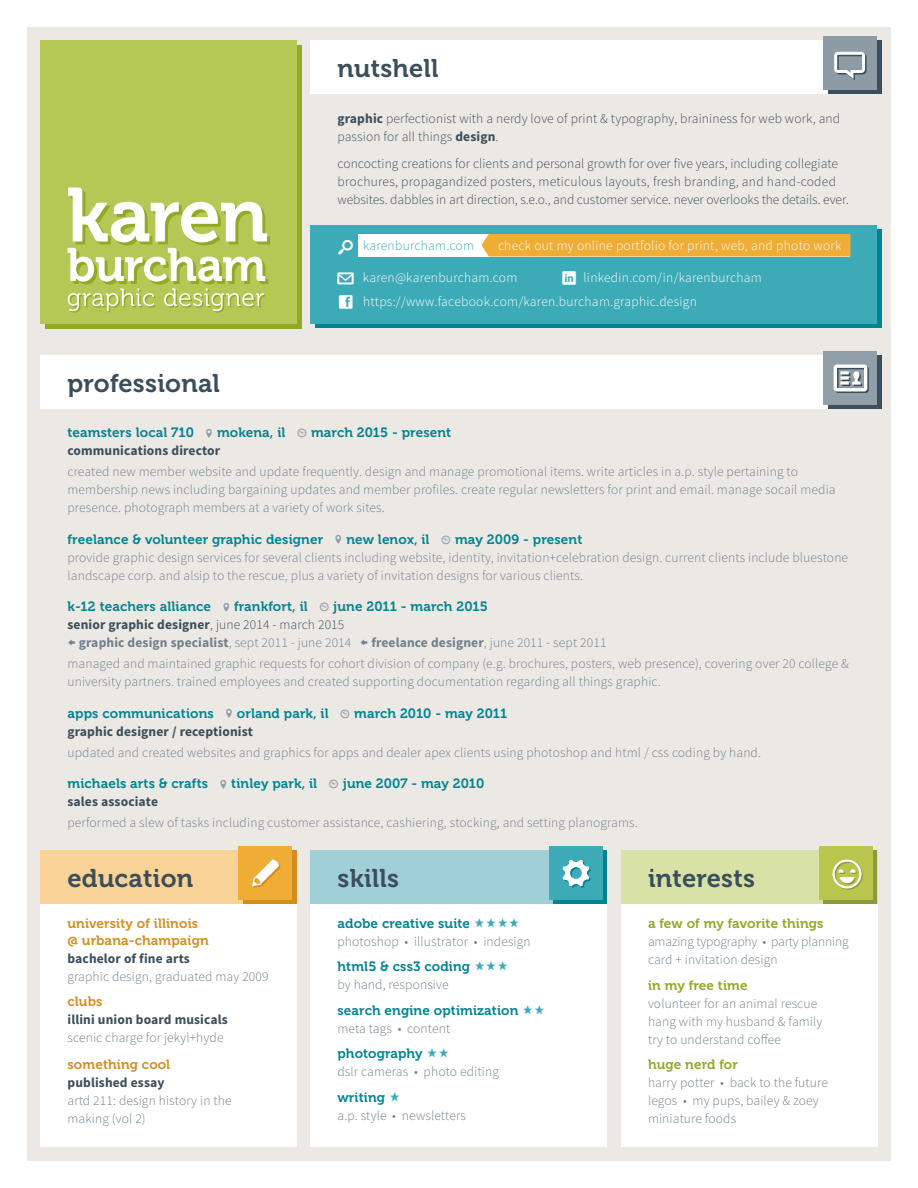
<style>
.page{position:relative;width:918px;height:1188px;background:#fff}
.page>*{position:absolute;margin:0;border:0;box-sizing:border-box;transform-origin:0 0}
.t1{font:25.5px "Museo 700";letter-spacing:.01em;color:#3b4e5b}
.t2{font:24px "Modern Pictograms";color:#fff}
.t3{font:300 13.5px/18px "Source Sans Pro";letter-spacing:.01em;color:#70808c}
.t4{font:300 13.5px/18px "Source Sans Pro";letter-spacing:.005em;color:#3b4e5b}
.t5{font:13.5px "Museo 700";letter-spacing:.01em;color:#008492}
.t6{font:300 13.5px "Source Sans Pro";letter-spacing:.02em;color:#fff}
.t7{font:700 13.5px/18px "Source Sans Pro";letter-spacing:.01em;color:#70808c}
.t8{font:700 13.5px "Source Sans Pro";letter-spacing:.01em;color:#3b4e5b}
.t9{font:13.5px/16.5px "Museo 700";letter-spacing:.01em;color:#d48d1d}
.t10{font:300 13.5px/18px "Source Sans Pro";letter-spacing:-.01em;color:#70808c}
.t11{font:13.5px "Museo 700";letter-spacing:.01em;color:#91a925}
.t12{font:300 13.5px "Source Sans Pro";letter-spacing:.02em;color:#3daab8}
.s1{font-weight:700}
.s2{font-family:"Entypo";font-size:22.5px;color:#8c9ba6}
.s3{font-family:"Modern Pictograms";color:#8c9ba6}
.s4{color:#3b4e5b}
.s5{font-weight:300;color:#3b4e5b}
.s6{font-family:"Entypo";font-weight:400;font-size:18px}
.s7{font-weight:300}
.s8{font-weight:700;color:#3b4e5b}
.s9{font-family:"Entypo";font-size:21px;color:#3daab8}
</style>
<div class="page">
<div style="left:27px;top:27px;width:864px;height:1134px;background:#ece9e4"></div>
<div style="left:45px;top:45px;width:257px;height:283px;background:#91a925"></div>
<div style="left:40px;top:40px;width:257px;height:284px;background:#b5c855"></div>
<svg style="left:67px;top:187px;width:203px;height:126px"></svg>
<div style="left:315px;top:230px;width:567px;height:98px;background:#008492"></div>
<div style="left:310px;top:225px;width:568px;height:99px;background:#3daab8"></div>
<div style="left:358px;top:234px;width:492px;height:22px;background:#fff"></div>
<div style="left:482px;top:234px;width:369px;height:22px;background:#f0ad35"></div>
<div style="left:310px;top:40px;width:568px;height:54px;background:#fff"></div>
<div style="left:828px;top:40px;width:54px;height:54px;background:#3b4e5b"></div>
<div style="left:824px;top:36px;width:54px;height:54px;background:#8c9ba6"></div>
<svg style="left:834px;top:52px;width:33px;height:28px"></svg>
<div style="left:40px;top:356px;width:838px;height:54px;background:#fff"></div>
<div style="left:828px;top:356px;width:54px;height:54px;background:#3b4e5b"></div>
<div style="left:824px;top:351px;width:54px;height:54px;background:#909ea7"></div>
<svg style="left:834px;top:364px;width:35px;height:29px"></svg>
<div style="left:621px;top:850px;width:257px;height:298px;background:#fff"></div>
<div style="left:621px;top:850px;width:257px;height:54px;background:#d8e1a6"></div>
<div style="left:824px;top:850px;width:54px;height:54px;background:#8e9b3b"></div>
<div style="left:819px;top:846px;width:54px;height:54px;background:#b8c64d"></div>
<svg style="left:832px;top:859px;width:31px;height:31px"></svg>
<div style="left:310px;top:850px;width:298px;height:298px;background:#fff"></div>
<div style="left:310px;top:850px;width:298px;height:54px;background:#a1cfd8"></div>
<div style="left:40px;top:850px;width:257px;height:298px;background:#fff"></div>
<div style="left:554px;top:850px;width:54px;height:54px;background:#008492"></div>
<div style="left:549px;top:846px;width:54px;height:54px;background:#3daab8"></div>
<svg style="left:562px;top:860px;width:29px;height:28px"></svg>
<div style="left:40px;top:850px;width:257px;height:54px;background:#f8d297"></div>
<div style="left:243px;top:850px;width:54px;height:54px;background:#d48d1d"></div>
<div style="left:238px;top:846px;width:54px;height:54px;background:#f0ad35"></div>
<svg style="left:252px;top:859px;width:29px;height:29px"></svg>
<p class="t1" style="left:338px;top:54px;width:103px">nutshell</p>
<p class="t4" style="left:338px;top:109px;width:504px"><span class="s1">graphic</span> perfectionist with a nerdy love of print &amp; typography, braininess for web work, and passion for all things <span class="s1">design</span>.</p>
<p class="t4" style="left:338px;top:154px;width:513px">concocting creations for clients and personal growth for over five years, including collegiate brochures, propagandized posters, meticulous layouts, fresh branding, and hand-coded websites. dabbles in art direction, s.e.o., and customer service. never overlooks the details. ever.</p>
<p class="t1" style="left:68px;top:369px;width:154px">professional</p>
<p class="t2" style="left:338px;top:234px;width:18px">s</p>
<p class="t12" style="left:363px;top:238px;width:113px">karenburcham.com</p>
<p class="t6" style="left:498px;top:238px;width:345px">check out my online portfolio for print, web, and photo work</p>
<p class="t6" style="left:363px;top:269px;width:156px">karen@karenburcham.com</p>
<p class="t6" style="left:562px;top:269px;width:201px">● linkedin.com/in/karenburcham</p>
<p class="t6" style="left:363px;top:293px;width:335px">https://www.facebook.com/karen.burcham.graphic.design</p>
<p class="t5" style="left:68px;top:425px;width:385px">teamsters local 710 <span class="s2">0</span> mokena, il <span class="s3">{</span> march 2015 - present</p>
<p class="t8" style="left:68px;top:442px;width:154px">communications director</p>
<p class="t3" style="left:68px;top:463px;width:770px">created new member website and update frequently. design and manage promotional items. write articles in a.p. style pertaining to membership news including bargaining updates and member profiles. create regular newsletters for print and email. manage socail media presence. photograph members at a variety of work sites.</p>
<p class="t5" style="left:68px;top:531px;width:516px">freelance &amp; volunteer graphic designer <span class="s2">0</span> new lenox, il <span class="s3">{</span> may 2009 - present</p>
<p class="t3" style="left:68px;top:548px;width:782px">provide graphic design services for several clients including website, identity, invitation+celebration design. current clients include bluestone landscape corp. and alsip to the rescue, plus a variety of invitation designs for various clients.</p>
<p class="t5" style="left:68px;top:599px;width:422px">k-12 teachers alliance <span class="s2">0</span> frankfort, il <span class="s3">{</span> june 2011 - march 2015</p>
<p class="t7" style="left:68px;top:616px;width:540px"><span class="s4">senior graphic designer</span><span class="s5">, june 2014 - march 2015<br></span><span class="s6">ç</span> graphic design specialist<span class="s7">, sept 2011 - june 2014</span> <span class="s6">ç</span> freelance designer<span class="s7">, june 2011 - sept 2011</span></p>
<p class="t3" style="left:68px;top:655px;width:783px">managed and maintained graphic requests for cohort division of company (e.g. brochures, posters, web presence), covering over 20 college &amp; university partners. trained employees and created supporting documentation regarding all things graphic.</p>
<p class="t5" style="left:68px;top:705px;width:441px">apps communications <span class="s2">0</span> orland park, il <span class="s3">{</span> march 2010 - may 2011</p>
<p class="t8" style="left:68px;top:722px;width:187px">graphic designer / receptionist</p>
<p class="t3" style="left:68px;top:743px;width:695px">updated and created websites and graphics for apps and dealer apex clients using photoshop and html / css coding by hand.</p>
<p class="t5" style="left:68px;top:776px;width:418px">michaels arts &amp; crafts <span class="s2">0</span> tinley park, il <span class="s3">{</span> june 2007 - may 2010</p>
<p class="t8" style="left:68px;top:793px;width:92px">sales associate</p>
<p class="t3" style="left:68px;top:814px;width:572px">performed a slew of tasks including customer assistance, cashiering, stocking, and setting planograms.</p>
<p class="t1" style="left:68px;top:864px;width:127px">education</p>
<p class="t9" style="left:68px;top:915px;width:143px">university of illinois @ urbana-champaign</p>
<p class="t3" style="left:68px;top:949px;width:203px"><span class="s8">bachelor of fine arts<br></span>graphic design, graduated may 2009</p>
<p class="t9" style="left:68px;top:993px;width:36px">clubs</p>
<p class="t3" style="left:68px;top:1011px;width:162px"><span class="s8">illini union board musicals </span>scenic charge for jekyl+hyde</p>
<p class="t9" style="left:68px;top:1056px;width:104px">something cool</p>
<p class="t3" style="left:68px;top:1074px;width:166px"><span class="s8">published essay<br></span>artd 211: design history in the making (vol 2)</p>
<p class="t1" style="left:338px;top:864px;width:63px">skills</p>
<p class="t5" style="left:338px;top:916px;width:184px">adobe creative suite <span class="s9">7777</span></p>
<p class="t3" style="left:338px;top:932px;width:195px">photoshop • illustrator • indesign</p>
<p class="t5" style="left:338px;top:959px;width:173px">html5 &amp; css3 coding <span class="s9">777</span></p>
<p class="t3" style="left:338px;top:976px;width:113px">by hand, responsive</p>
<p class="t5" style="left:338px;top:1003px;width:209px">search engine optimization <span class="s9">77</span></p>
<p class="t3" style="left:338px;top:1019px;width:114px">meta tags • content</p>
<p class="t5" style="left:338px;top:1046px;width:113px">photography <span class="s9">77</span></p>
<p class="t3" style="left:338px;top:1063px;width:163px">dslr cameras • photo editing</p>
<p class="t5" style="left:338px;top:1090px;width:64px">writing <span class="s9">7</span></p>
<p class="t3" style="left:338px;top:1106px;width:130px">a.p. style • newsletters</p>
<p class="t1" style="left:648px;top:864px;width:109px">interests</p>
<p class="t11" style="left:648px;top:916px;width:177px">a few of my favorite things</p>
<p class="t10" style="left:648px;top:933px;width:202px">amazing typography • party planning card + invitation design</p>
<p class="t11" style="left:648px;top:977px;width:101px">in my free time</p>
<p class="t3" style="left:648px;top:994px;width:176px">volunteer for an animal rescue hang with my husband &amp; family try to understand coffee</p>
<p class="t11" style="left:648px;top:1057px;width:92px">huge nerd for</p>
<p class="t3" style="left:648px;top:1074px;width:181px">harry potter • back to the future legos • my pups, bailey &amp; zoey miniature foods</p>
</div>
